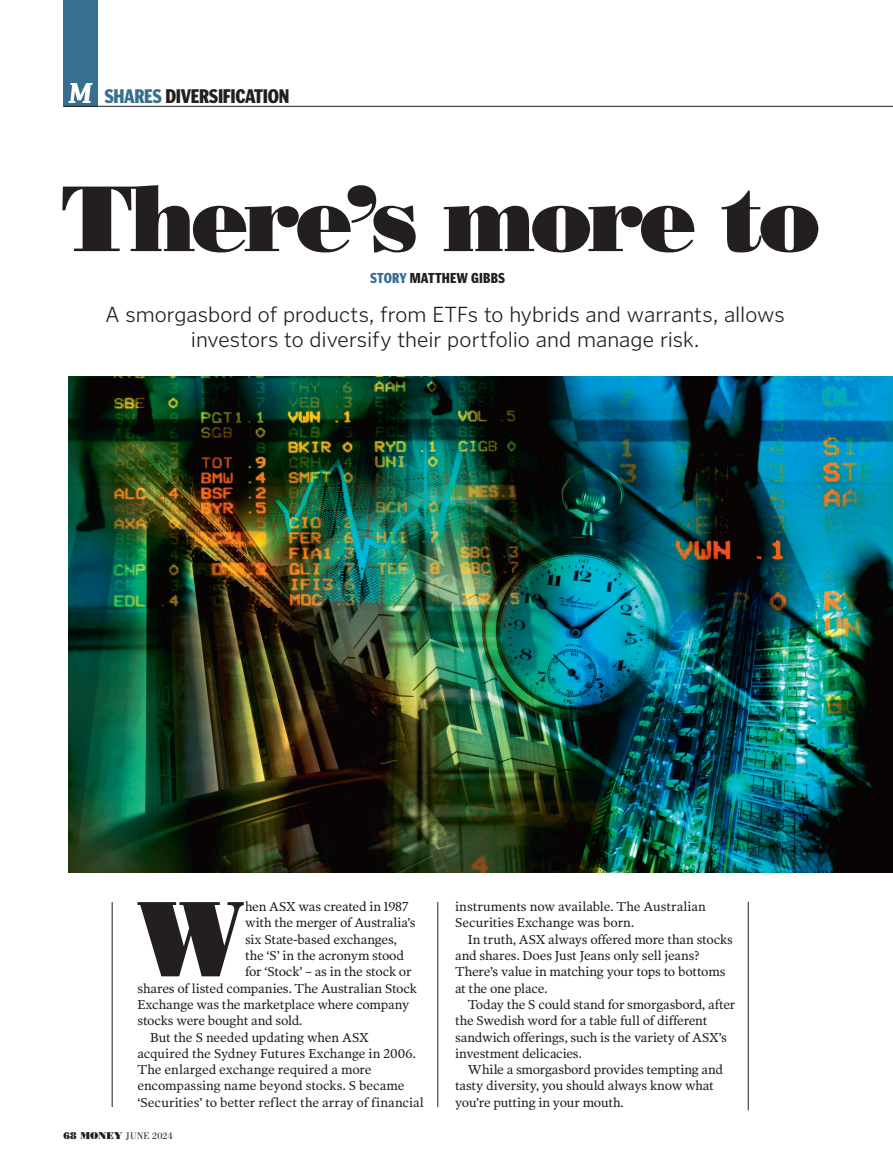
<style>
.page{position:relative;width:893px;height:1170px;background:#fff}
.page>*{position:absolute;margin:0;border:0;box-sizing:border-box;transform-origin:0 0}
.t1{font:107.1px "Bodoni Std Poster";color:#231f20}
.t2{font:93px "Bodoni Std Poster";letter-spacing:-.05em;color:#231f20}
.t3{font:300 22.5px/25.5px "Poynter Gothic Text";color:#231f20;text-align:center}
.t4{font:900 19.5px "Poynter Gothic Text Cond";letter-spacing:-.02em;color:#231f20}
.t5{font:900 14.25px "Poynter Gothic Text Cond";letter-spacing:.01em;color:#231f20}
.t6{font:13.05px/16.4px "Poynter Oldstyle Text";letter-spacing:-.015em;color:#231f20}
.t7{font:9.9px "Bodoni Std";letter-spacing:.025em;color:#231f20}
.s1{color:#386e8f}
.s2{font-family:"Bodoni Std Poster"}
</style>
<div class="page">
<hr style="left:438px;top:901px;width:1px;height:205px;background:#231f20">
<hr style="left:748px;top:901px;width:1px;height:209px;background:#231f20">
<div style="left:64px;top:0;width:34px;height:106px;background:#386e8f"></div>
<svg style="left:68px;top:83px;width:25px;height:20px"></svg>
<hr style="left:64px;top:106px;width:829px;height:1px;background:#231f20">
<hr style="left:112px;top:901px;width:1px;height:205px;background:#231f20">
<img style="left:68px;top:376px;width:825px;height:496px">
<h3 class="t4" style="left:104px;top:85px;width:186px"><span class="s1">SHARES</span> DIVERSIFICATION</h3>
<h2 class="t2" style="left:61px;top:161px;width:761px">There’s more to</h2>
<p class="t5" style="left:370px;top:270px;width:137px"><span class="s1">STORY</span> MATTHEW GIBBS</p>
<h3 class="t3" style="left:106px;top:301px;width:681px">A smorgasbord of products, from ETFs to hybrids and warrants, allows investors to diversify their portfolio and manage risk.</h3>
<h1 class="t1" style="left:137px;top:873px;width:109px">W</h1>
<p class="t6" style="left:245px;top:898px;width:165px">hen ASX was created in 1987</p>
<p class="t6" style="left:245px;top:914px;width:172px">with the merger of Australia’s</p>
<p class="t6" style="left:245px;top:930px;width:153px">six State-based exchanges,</p>
<p class="t6" style="left:245px;top:946px;width:161px">the ‘S’ in the acronym stood</p>
<p class="t6" style="left:245px;top:963px;width:168px">for ‘Stock’ – as in the stock or</p>
<p class="t6" style="left:137px;top:979px;width:281px">shares of listed companies. The Australian Stock</p>
<p class="t6" style="left:137px;top:995px;width:273px">Exchange was the marketplace where company</p>
<p class="t6" style="left:137px;top:1012px;width:166px">stocks were bought and sold.</p>
<p class="t6" style="left:150px;top:1028px;width:220px">But the S needed updating when ASX</p>
<p class="t6" style="left:137px;top:1044px;width:280px">acquired the Sydney Futures Exchange in 2006.</p>
<p class="t6" style="left:137px;top:1060px;width:236px">The enlarged exchange required a more</p>
<p class="t6" style="left:137px;top:1077px;width:269px">encompassing name beyond stocks. S became</p>
<p class="t6" style="left:137px;top:1093px;width:288px">‘Securities’ to better reflect the array of financial</p>
<p class="t7" style="left:64px;top:1130px;width:111px"><span class="s2">68 MONEY</span> JUNE 2024</p>
<p class="t6" style="left:455px;top:898px;width:252px">instruments now available. The Australian<br>Securities Exchange was born.</p>
<p class="t6" style="left:455px;top:930px;width:279px;text-indent:13px">In truth, ASX always offered more than stocks and shares. Does Just Jeans only sell jeans?<br>There’s value in matching your tops to bottoms at the one place.</p>
<p class="t6" style="left:455px;top:995px;width:282px;text-indent:13px">Today the S could stand for smorgasbord, after the Swedish word for a table full of different sandwich offerings, such is the variety of ASX’s investment delicacies.</p>
<p class="t6" style="left:455px;top:1060px;width:270px;text-indent:13px">While a smorgasbord provides tempting and tasty diversity, you should always know what you’re putting in your mouth.</p>
</div>
